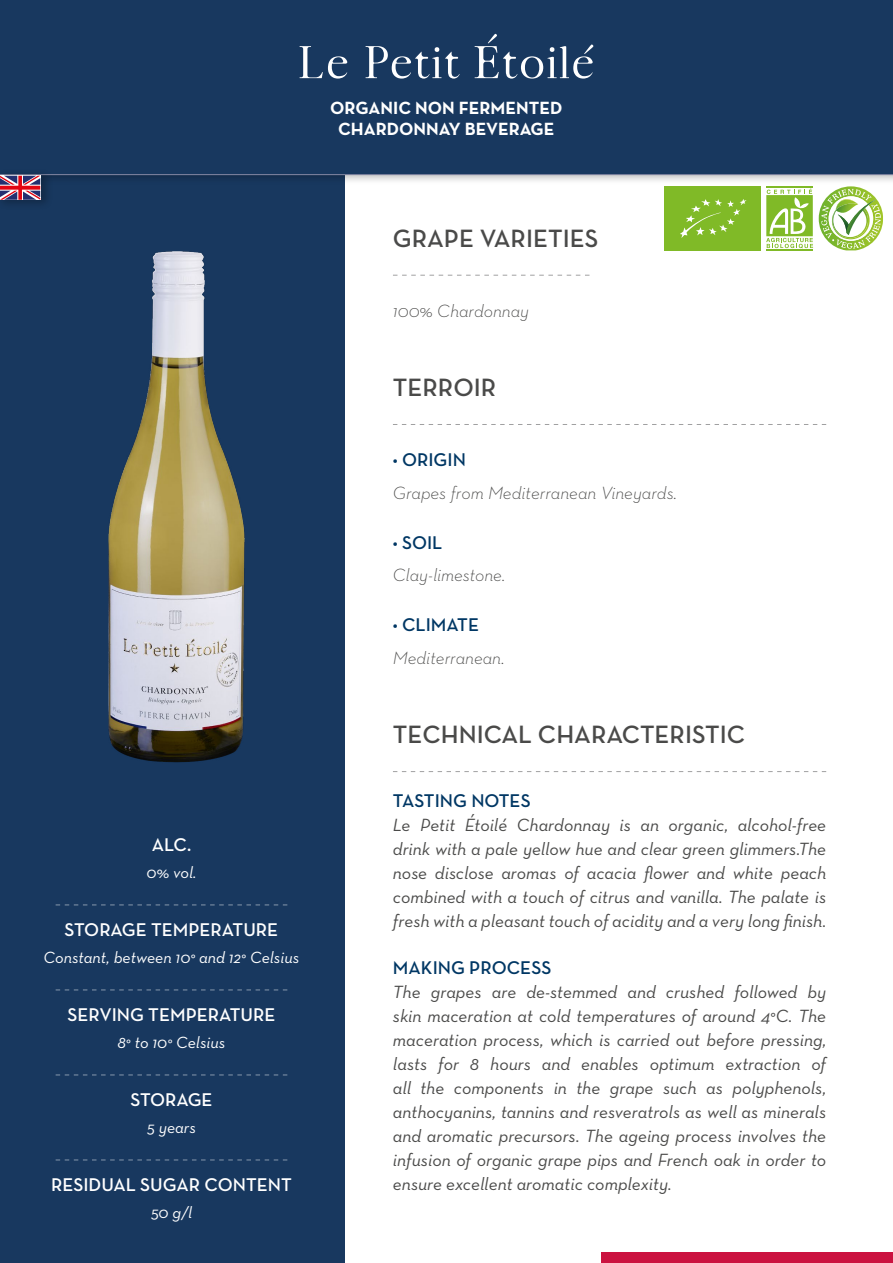
<style>
.page{position:relative;width:893px;height:1263px;background:#fff}
.page>*{position:absolute;margin:0;border:0;box-sizing:border-box;transform-origin:0 0}
.t1{font:600 25.5px "Neutra Text";color:#4a4a49}
.t2{font:600 18.75px "Neutra Text";color:#fff}
.t3{font:600 18.75px "Neutra Text";color:#003764}
.t4{font:italic 18px/24px "Neutra Text";color:#4a4a49;text-align:justify}
.t5{font:italic 300 18px "Neutra Text";color:#4a4a49}
.t6{font:700 18px/21.6px "Neutra Text";color:#fff;text-align:center}
.t7{font:italic 16.5px "Neutra Text";color:#fff}
.s1{font-size:18px}
</style>
<div class="page">
<div style="left:0;top:174px;width:344px;height:1089px;background:#18385f"></div>
<svg style="left:393px;top:275px;width:196px;height:1px"></svg>
<svg style="left:393px;top:424px;width:433px;height:1px"></svg>
<svg style="left:393px;top:771px;width:433px;height:1px"></svg>
<div style="left:0;top:0;width:893px;height:185px;background:#000;opacity:.25"></div>
<div style="left:0;top:0;width:893px;height:175px;background:#18385f"></div>
<svg style="left:819px;top:186px;width:64px;height:64px"></svg>
<div style="left:664px;top:186px;width:96px;height:65px;background:#80ba27"></div>
<svg style="left:680px;top:199px;width:66px;height:39px"></svg>
<hr style="left:766px;top:186px;width:47px;height:2px;background:#80ba27">
<hr style="left:766px;top:249px;width:47px;height:2px;background:#80ba27">
<svg style="left:766px;top:189px;width:47px;height:59px"></svg>
<svg style="left:56px;top:904px;width:231px;height:1px"></svg>
<svg style="left:56px;top:989px;width:231px;height:1px"></svg>
<svg style="left:56px;top:1074px;width:231px;height:1px"></svg>
<svg style="left:56px;top:1159px;width:231px;height:1px"></svg>
<div style="left:0;top:167px;width:54px;height:43px;background:#000;opacity:.25"></div>
<svg style="left:0;top:176px;width:40px;height:24px"></svg>
<div style="left:602px;top:1252px;width:291px;height:11px;background:#cb1240"></div>
<svg style="left:300px;top:46px;width:47px;height:33px;background:#465f7f"></svg>
<svg style="left:366px;top:46px;width:94px;height:33px;background:#4c6583"></svg>
<svg style="left:475px;top:34px;width:118px;height:45px;background:#405a7a"></svg>
<img style="left:108px;top:251px;width:137px;height:512px">
<p class="t6" style="left:330px;top:96px;width:234px">ORGANIC NON FERMENTED<br>CHARDONNAY BEVERAGE</p>
<p class="t2" style="left:152px;top:833px;width:41px">ALC.</p>
<p class="t7" style="left:146px;top:863px;width:52px">0% vol.</p>
<p class="t2" style="left:65px;top:918px;width:215px">STORAGE TEMPERATURE</p>
<p class="t7" style="left:43px;top:948px;width:257px">Constant, between 10° and 12° Celsius</p>
<p class="t2" style="left:67px;top:1003px;width:210px">SERVING TEMPERATURE</p>
<p class="t7" style="left:117px;top:1033px;width:110px">8° to 10° Celsius</p>
<p class="t2" style="left:130px;top:1088px;width:84px">STORAGE</p>
<p class="t7" style="left:147px;top:1118px;width:50px">5 years</p>
<p class="t2" style="left:51px;top:1173px;width:242px">RESIDUAL SUGAR CONTENT</p>
<p class="t7" style="left:151px;top:1203px;width:42px">50 g/l</p>
<h1 class="t1" style="left:393px;top:223px;width:207px">GRAPE VARIETIES</h1>
<p class="t5" style="left:393px;top:300px;width:138px">100% Chardonnay</p>
<h1 class="t1" style="left:393px;top:372px;width:105px">TERROIR</h1>
<p class="t3" style="left:393px;top:448px;width:75px"><span class="s1">•</span> ORIGIN</p>
<p class="t5" style="left:393px;top:482px;width:286px">Grapes from Mediterranean Vineyards.</p>
<p class="t3" style="left:393px;top:531px;width:51px"><span class="s1">•</span> SOIL</p>
<p class="t5" style="left:393px;top:564px;width:114px">Clay-limestone.</p>
<p class="t3" style="left:393px;top:613px;width:88px"><span class="s1">•</span> CLIMATE</p>
<p class="t5" style="left:393px;top:647px;width:113px">Mediterranean.</p>
<h1 class="t1" style="left:393px;top:719px;width:354px">TECHNICAL CHARACTERISTIC</h1>
<p class="t3" style="left:393px;top:789px;width:139px">TASTING NOTES</p>
<p class="t4" style="left:393px;top:813px;width:435px">Le Petit Étoilé Chardonnay is an organic, alcohol-free drink with a pale yellow hue and clear green glimmers.The nose disclose aromas of acacia flower and white peach combined with a touch of citrus and vanilla. The palate is fresh with a pleasant touch of acidity and a very long finish.</p>
<p class="t3" style="left:393px;top:956px;width:160px">MAKING PROCESS</p>
<p class="t4" style="left:393px;top:979px;width:435px">The grapes are de-stemmed and crushed followed by skin maceration at cold temperatures of around 4°C. The maceration process, which is carried out before pressing, lasts for 8 hours and enables optimum extraction of all the components in the grape such as polyphenols, anthocyanins, tannins and resveratrols as well as minerals and aromatic precursors. The ageing process involves the infusion of organic grape pips and French oak in order to ensure excellent aromatic complexity.</p>
</div>
